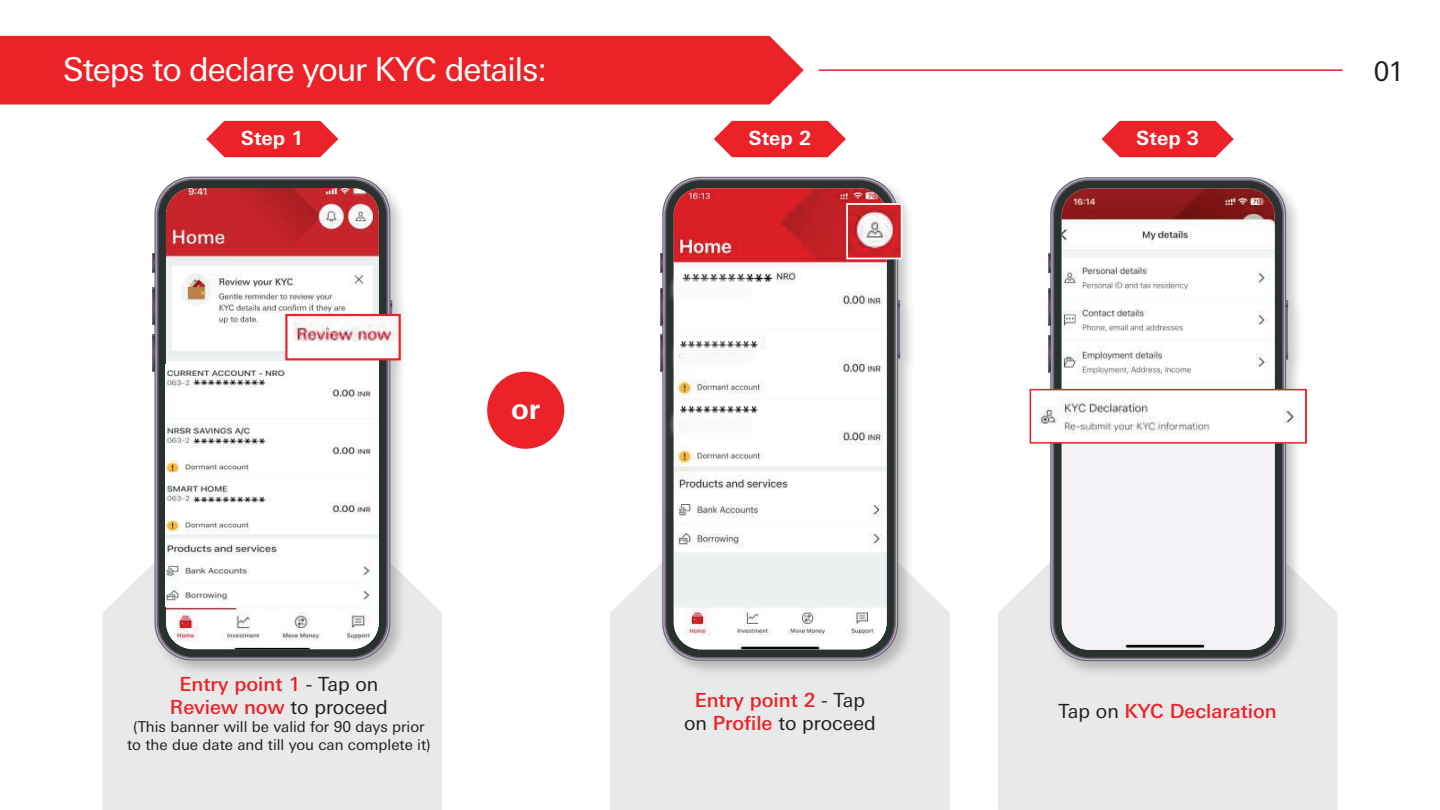
<style>
.page{position:relative;width:1440px;height:810px;background:#fff}
.page>*{position:absolute;margin:0;border:0;box-sizing:border-box;transform-origin:0 0}
.t1{font:33px "Univers Nextfor HSBC";letter-spacing:-.035em;color:#fff}
.t2{font:700 28.5px "Univers Nextfor HSBC";color:#fff}
.t3{font:27px "Univers Nextfor HSBC";color:#201d1e}
.t4{font:500 19.5px/23.4px "Univers Nextfor HSBC";color:#eb2228;text-align:center}
.t5{font:700 19.5px "Univers Nextfor HSBC";color:#fff}
.t6{font:15px/18px "Univers Nextfor HSBC";color:#231f20;text-align:center}
.s1{font-weight:400;color:#231f20}
</style>
<div class="page">
<div style="left:102px;top:572px;width:340px;height:238px;background:#e8e9e9"></div>
<div style="left:610px;top:592px;width:340px;height:218px;background:#e8e9e9"></div>
<div style="left:998px;top:571px;width:340px;height:239px;background:#e8e9e9"></div>
<div style="left:0;top:36px;width:804px;height:69px;background:#eb2228"></div>
<hr style="left:819px;top:69px;width:524px;height:2px;background:#eb2228">
<svg style="left:206px;top:121px;width:132px;height:36px;background:#ed3f45"></svg>
<svg style="left:714px;top:121px;width:132px;height:36px;background:#ed3f45"></svg>
<img style="left:145px;top:176px;width:268px;height:505px">
<svg style="left:156px;top:178px;width:233px;height:481px;background:#98919e"></svg>
<div style="left:158px;top:180px;width:228px;height:477px;background:#29322f;border-radius:35px"></div>
<svg style="left:153px;top:288px;width:1px;height:37px"></svg>
<svg style="left:152px;top:288px;width:1px;height:37px"></svg>
<svg style="left:154px;top:288px;width:1px;height:37px"></svg>
<svg style="left:153px;top:334px;width:1px;height:37px"></svg>
<svg style="left:152px;top:334px;width:1px;height:37px"></svg>
<svg style="left:154px;top:334px;width:1px;height:37px"></svg>
<svg style="left:152px;top:253px;width:3px;height:19px"></svg>
<img style="left:166px;top:188px;width:213px;height:461px">
<img style="left:166px;top:365px;width:213px;height:242px">
<img style="left:169px;top:612px;width:207px;height:34px">
<img style="left:286px;top:300px;width:114px;height:57px">
<div style="left:285px;top:314px;width:116px;height:46px;border:2px solid #eb2228"></div>
<img style="left:1041px;top:177px;width:268px;height:504px">
<svg style="left:1051px;top:178px;width:234px;height:482px;background:#98919e"></svg>
<div style="left:1054px;top:181px;width:228px;height:476px;background:#29322f;border-radius:35px"></div>
<svg style="left:1286px;top:301px;width:2px;height:58px"></svg>
<svg style="left:1288px;top:301px;width:1px;height:58px"></svg>
<svg style="left:1048px;top:289px;width:1px;height:37px"></svg>
<svg style="left:1049px;top:289px;width:1px;height:37px"></svg>
<svg style="left:1048px;top:335px;width:1px;height:37px"></svg>
<svg style="left:1049px;top:335px;width:1px;height:37px"></svg>
<svg style="left:1048px;top:254px;width:2px;height:19px"></svg>
<img style="left:1062px;top:189px;width:213px;height:461px">
<svg style="left:1039px;top:392px;width:265px;height:49px;background:#f5f6f6"></svg>
<div style="left:1030px;top:389px;width:277px;height:55px;border:2px solid #eb2228"></div>
<img style="left:653px;top:176px;width:268px;height:505px">
<svg style="left:663px;top:178px;width:234px;height:482px;background:#a29da8"></svg>
<div style="left:666px;top:181px;width:228px;height:476px;background:#29322f;border-radius:35px"></div>
<img style="left:674px;top:188px;width:213px;height:461px">
<img style="left:516px;top:258px;width:412px;height:334px">
<svg style="left:849px;top:206px;width:51px;height:50px;background:#d56d71"></svg>
<div style="left:846px;top:203px;width:57px;height:56px;border:2px solid #fff"></div>
<svg style="left:1102px;top:121px;width:132px;height:36px;background:#ed3f45"></svg>
<div style="left:487px;top:372px;width:77px;height:77px;background:#eb2228;border-radius:50%"></div>
<img style="left:622px;top:227px;width:183px;height:124px">
<img style="left:623px;top:295px;width:183px;height:124px">
<img style="left:622px;top:362px;width:183px;height:125px">
<h1 class="t1" style="left:63px;top:46px;width:486px">Steps to declare your KYC details:</h1>
<p class="t5" style="left:241px;top:124px;width:64px">Step 1</p>
<p class="t5" style="left:748px;top:124px;width:64px">Step 2</p>
<p class="t5" style="left:1136px;top:124px;width:64px">Step 3</p>
<h2 class="t2" style="left:511px;top:389px;width:31px">or</h2>
<h3 class="t3" style="left:1374px;top:52px;width:32px">01</h3>
<p class="t4" style="left:170px;top:671px;width:219px">Entry point 1 <span class="s1">- Tap on<br></span>Review now <span class="s1">to proceed</span></p>
<p class="t6" style="left:127px;top:717px;width:305px">(This banner will be valid for 90 days prior to the due date and till you can complete it)</p>
<p class="t4" style="left:684px;top:687px;width:193px">Entry point 2 <span class="s1">- Tap on</span> Profile <span class="s1">to proceed</span></p>
<p class="t4" style="left:1059px;top:698px;width:220px"><span class="s1">Tap on</span> KYC Declaration</p>
</div>
